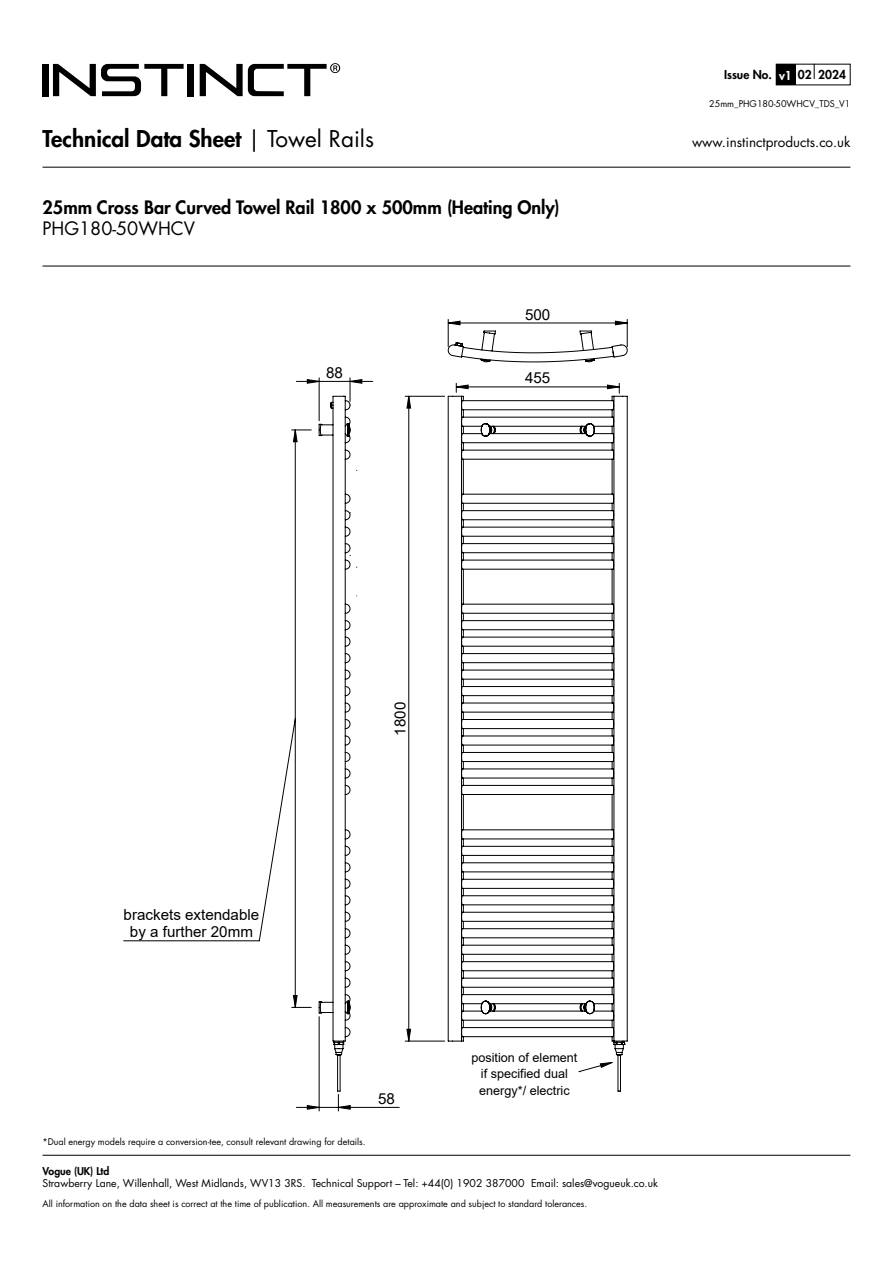
<style>
.page{position:relative;width:893px;height:1263px;background:#fff}
.page>*{position:absolute;margin:0;border:0;box-sizing:border-box;transform-origin:0 0}
.t1{font:italic 32.85px "Arial";color:#000}
.t2{font:800 22.5px "Futura LT Pro";color:#000}
.t3{font:800 18px "Futura LT Pro";color:#000}
.t4{font:18px "Futura LT Pro";color:#000}
.t5{font:15.15px/17px "Arial";color:#000;text-align:center}
.t6{font:italic 15.15px "Arial";color:#000}
.t7{font:13.5px "Futura LT Pro";color:#000}
.t8{font:12.6px/16.2px "Arial";color:#000;text-align:center}
.t9{font:800 12px "Futura LT Pro";color:#000}
.t10{font:10.5px "Futura LT Pro";color:#000}
.t11{font:800 10.5px "Futura LT Pro";color:#000}
.t12{font:9px "Futura LT Pro";color:#000}
.s1{color:#fff}
.s2{font-weight:400}
</style>
<div class="page">
<hr style="left:122px;top:1207px;width:229px;height:1px;background:#000">
<hr style="left:351px;top:1207px;width:280px;height:1px;background:#000">
<hr style="left:702px;top:308px;width:1px;height:805px;background:#000">
<hr style="left:122px;top:1135px;width:229px;height:1px;background:#000">
<hr style="left:351px;top:1135px;width:280px;height:1px;background:#000">
<hr style="left:662px;top:308px;width:1px;height:805px;background:#000">
<hr style="left:122px;top:308px;width:1px;height:805px;background:#000">
<hr style="left:122px;top:308px;width:509px;height:1px;background:#000">
<hr style="left:701px;top:308px;width:1px;height:805px;background:#000">
<hr style="left:122px;top:1205px;width:509px;height:1px;background:#000">
<hr style="left:338px;top:1107px;width:61px;height:1px;background:#000">
<hr style="left:405px;top:1041px;width:40px;height:1px;background:#000">
<svg style="left:293px;top:385px;width:326px;height:622px"></svg>
<svg style="left:406px;top:395px;width:5px;height:647px"></svg>
<svg style="left:447px;top:395px;width:181px;height:697px"></svg>
<svg style="left:296px;top:378px;width:77px;height:733px"></svg>
<svg style="left:447px;top:319px;width:181px;height:44px"></svg>
<div style="left:43px;top:64px;width:6px;height:32px;background:#000"></div>
<div style="left:188px;top:64px;width:6px;height:32px;background:#000"></div>
<svg style="left:200px;top:63px;width:140px;height:33px"></svg>
<svg style="left:53px;top:64px;width:131px;height:32px"></svg>
<hr style="left:43px;top:1155px;width:807px;height:1px;background:#000">
<hr style="left:43px;top:167px;width:807px;height:1px;background:#000">
<hr style="left:43px;top:266px;width:807px;height:1px;background:#000">
<div style="left:776px;top:64px;width:19px;height:21px;background:#000"></div>
<svg style="left:814px;top:64px;width:1px;height:15px"></svg>
<div style="left:115px;top:315px;width:121px;height:579px;background:#fff"></div>
<h3 class="t9" style="left:724px;top:66px;width:123px">Issue No. <span class="s1">v1</span> 02 2024</h3>
<p class="t12" style="left:709px;top:98px;width:143px">25mm_PHG180-50WHCV_TDS_V1</p>
<h2 class="t2" style="left:43px;top:122px;width:333px">Technical Data Sheet <span class="s2">| Towel Rails</span></h2>
<h3 class="t7" style="left:692px;top:132px;width:160px">www.instinctproducts.co.uk</h3>
<h1 class="t1" style="left:110px;top:187px;width:119px">Chorus</h1>
<h3 class="t6" style="left:332px;top:199px;width:93px">Height:1800</h3>
<h3 class="t6" style="left:486px;top:199px;width:146px">Tube :25+30x40</h3>
<h3 class="t3" style="left:43px;top:193px;width:519px">25mm Cross Bar Curved Towel Rail 1800 x 500mm (Heating Only)</h3>
<h3 class="t4" style="left:43px;top:216px;width:154px">PHG180-50WHCV</h3>
<h3 class="t5" style="left:326px;top:364px;width:18px">88</h3>
<h3 class="t5" style="left:525px;top:306px;width:27px">500</h3>
<h3 class="t5" style="left:525px;top:370px;width:27px">455</h3>
<h3 class="t5" style="left:124px;top:906px;width:137px">brackets extendable by a further 20mm</h3>
<h3 class="t5" style="left:391px;top:735px;width:35px;rotate:-90deg">1800</h3>
<h3 class="t5" style="left:378px;top:1090px;width:18px">58</h3>
<h3 class="t8" style="left:471px;top:1049px;width:108px">position of element if specified dual energy*/ electric</h3>
<p class="t12" style="left:43px;top:1135px;width:325px">*Dual energy models require a conversion-tee, consult relevant drawing for details.</p>
<p class="t11" style="left:43px;top:1163px;width:68px">Vogue (UK) Ltd</p>
<p class="t10" style="left:43px;top:1176px;width:617px">Strawberry Lane, Willenhall, West Midlands, WV13 3RS. Technical Support – Tel: +44(0) 1902 387000 Email: sales@vogueuk.co.uk</p>
<p class="t12" style="left:43px;top:1197px;width:546px">All information on the data sheet is correct at the time of publication. All measurements are approximate and subject to standard tolerances.</p>
</div>
